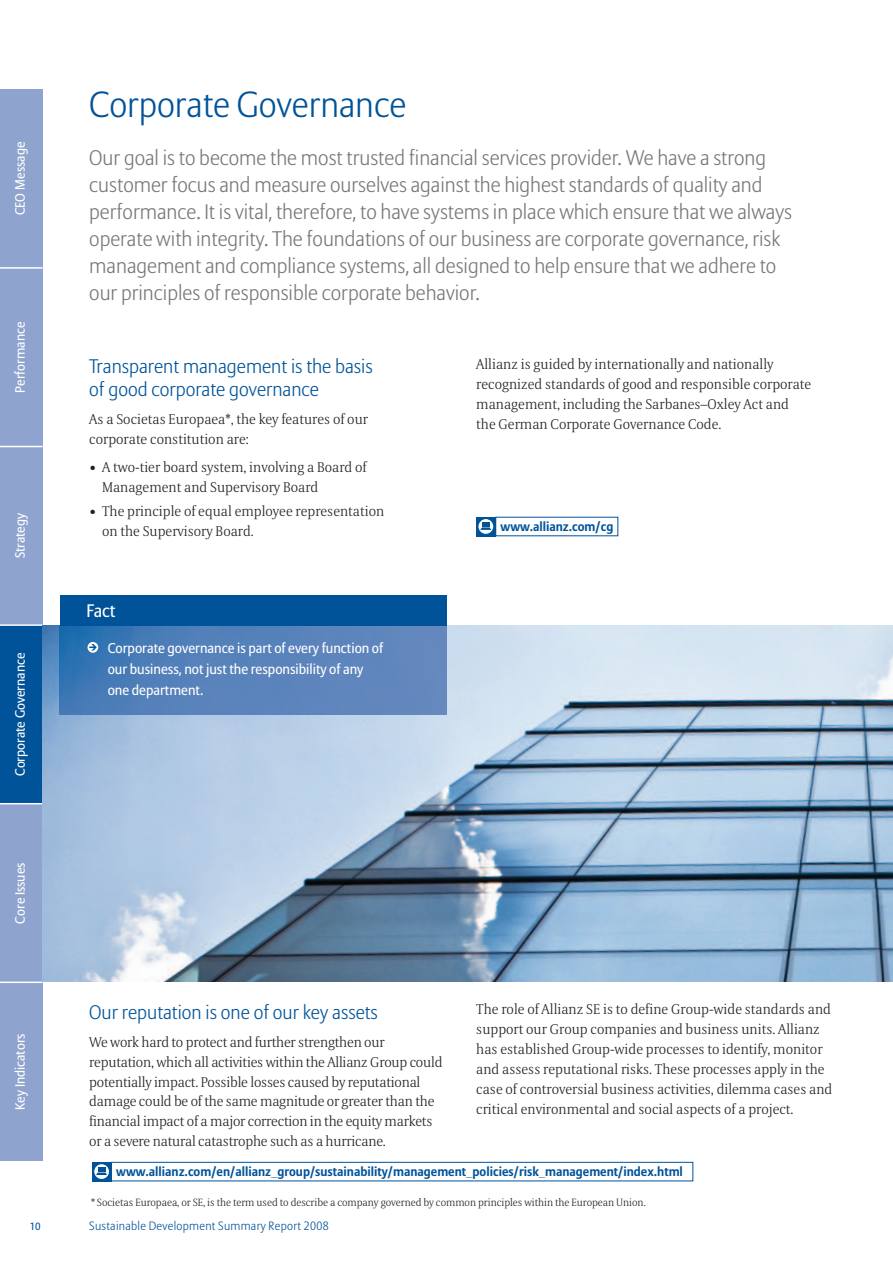
<style>
.page{position:relative;width:893px;height:1263px;background:#fff}
.page>*{position:absolute;margin:0;border:0;box-sizing:border-box;transform-origin:0 0}
.t1{font:300 36px "Allianz Sans CE";color:#015399}
.t2{font:300 21px/27px "Allianz Sans CE";color:#76787b}
.t3{font:300 19.5px/22.5px "Allianz Sans CE";color:#015399}
.t4{font:18px "Allianz Sans CE";color:#fff}
.t5{font:300 14.1px/19.8px "Allianz Serif CE";color:#231f20}
.t6{font:14.1px/21px "Allianz Sans CE";color:#fff}
.t7{font:13.5px "Allianz Sans CE";color:#fff}
.t8{font:700 12.75px "Allianz Sans CE";color:#015399}
.t9{font:300 12px "Allianz Sans CE";letter-spacing:.025em;color:#015399}
.t10{font:300 10.5px "Allianz Serif CE";letter-spacing:-.005em;color:#231f20}
.t11{font:10.5px "Allianz Sans CE";color:#015399}
</style>
<div class="page">
<div style="left:0;top:89px;width:43px;height:179px;background:#8ea3ce"></div>
<div style="left:0;top:268px;width:43px;height:178px;background:#8ea3ce"></div>
<div style="left:0;top:446px;width:43px;height:179px;background:#8ea3ce"></div>
<div style="left:0;top:625px;width:43px;height:179px;background:#015399"></div>
<div style="left:0;top:804px;width:43px;height:178px;background:#8ea3ce"></div>
<div style="left:0;top:982px;width:43px;height:179px;background:#8ea3ce"></div>
<hr style="left:0;top:446px;width:43px;height:1px;background:#fff">
<hr style="left:0;top:267px;width:43px;height:2px;background:#fff">
<hr style="left:0;top:624px;width:43px;height:2px;background:#fff">
<hr style="left:0;top:803px;width:43px;height:1px;background:#fff">
<hr style="left:0;top:981px;width:43px;height:2px;background:#fff">
<img style="left:43px;top:626px;width:850px;height:355px">
<div style="left:92px;top:1162px;width:19px;height:19px;background:#015399"></div>
<div style="left:111px;top:1162px;width:582px;height:19px;border:1px solid #015399"></div>
<svg style="left:94px;top:1164px;width:15px;height:15px"></svg>
<svg style="left:96px;top:1167px;width:11px;height:8px"></svg>
<img style="left:60px;top:626px;width:386px;height:88px">
<div style="left:60px;top:595px;width:386px;height:31px;background:#015399"></div>
<div style="left:88px;top:642px;width:10px;height:11px;background:#fff;border-radius:50%"></div>
<div style="left:476px;top:517px;width:19px;height:19px;background:#015399"></div>
<svg style="left:478px;top:519px;width:15px;height:15px"></svg>
<svg style="left:480px;top:522px;width:11px;height:8px"></svg>
<p class="t7" style="left:15px;top:215px;width:75px;rotate:-90deg">CEO Message</p>
<p class="t7" style="left:15px;top:393px;width:72px;rotate:-90deg">Performance</p>
<p class="t7" style="left:15px;top:558px;width:47px;rotate:-90deg">Strategy</p>
<p class="t7" style="left:15px;top:776px;width:125px;rotate:-90deg">Corporate Governance</p>
<p class="t7" style="left:15px;top:923px;width:63px;rotate:-90deg">Core Issues</p>
<p class="t7" style="left:15px;top:1110px;width:78px;rotate:-90deg">Key Indicators</p>
<h1 class="t1" style="left:89px;top:89px;width:319px">Corporate Governance</h1>
<p class="t2" style="left:89px;top:146px;width:704px">Our goal is to become the most trusted financial services provider. We have a strong customer focus and measure ourselves against the highest standards of quality and performance. It is vital, therefore, to have systems in place which ensure that we always operate with integrity. The foundations of our business are corporate governance, risk management and compliance systems, all designed to help ensure that we adhere to our principles of responsible corporate behavior.</p>
<h3 class="t3" style="left:89px;top:357px;width:285px">Transparent management is the basis of good corporate governance</h3>
<p class="t5" style="left:89px;top:411px;width:280px">As a Societas Europaea*, the key features of our corporate constitution are:</p>
<p class="t5" style="left:102px;top:459px;width:266px;text-indent:-13px">• A two-tier board system, involving a Board of<br>Management and Supervisory Board</p>
<p class="t5" style="left:102px;top:503px;width:284px;text-indent:-13px">• The principle of equal employee representation on the Supervisory Board.</p>
<p class="t4" style="left:86px;top:603px;width:31px">Fact</p>
<p class="t6" style="left:108px;top:638px;width:277px">Corporate governance is part of every function of our business, not just the responsibility of any one department.</p>
<p class="t5" style="left:476px;top:356px;width:337px">Allianz is guided by internationally and nationally recognized standards of good and responsible corporate management, including the Sarbanes–Oxley Act and the German Corporate Governance Code.</p>
<p class="t8" style="left:501px;top:521px;width:114px">www.allianz.com/cg</p>
<h3 class="t3" style="left:89px;top:1002px;width:290px">Our reputation is one of our key assets</h3>
<p class="t5" style="left:89px;top:1034px;width:355px">We work hard to protect and further strengthen our reputation, which all activities within the Allianz Group could potentially impact. Possible losses caused by reputational damage could be of the same magnitude or greater than the financial impact of a major correction in the equity markets or a severe natural catastrophe such as a hurricane.</p>
<p class="t5" style="left:476px;top:1001px;width:358px">The role of Allianz SE is to define Group-wide standards and support our Group companies and business units. Allianz has established Group-wide processes to identify, monitor and assess reputational risks. These processes apply in the case of controversial business activities, dilemma cases and critical environmental and social aspects of a project.</p>
<p class="t8" style="left:116px;top:1167px;width:568px">www.allianz.com/en/allianz_group/sustainability/management_policies/risk_management/index.html</p>
<p class="t10" style="left:91px;top:1199px;width:556px">* Societas Europaea, or SE, is the term used to describe a company governed by common principles within the European Union.</p>
<p class="t11" style="left:30px;top:1221px;width:12px">10</p>
<p class="t9" style="left:89px;top:1220px;width:241px">Sustainable Development Summary Report 2008</p>
</div>
